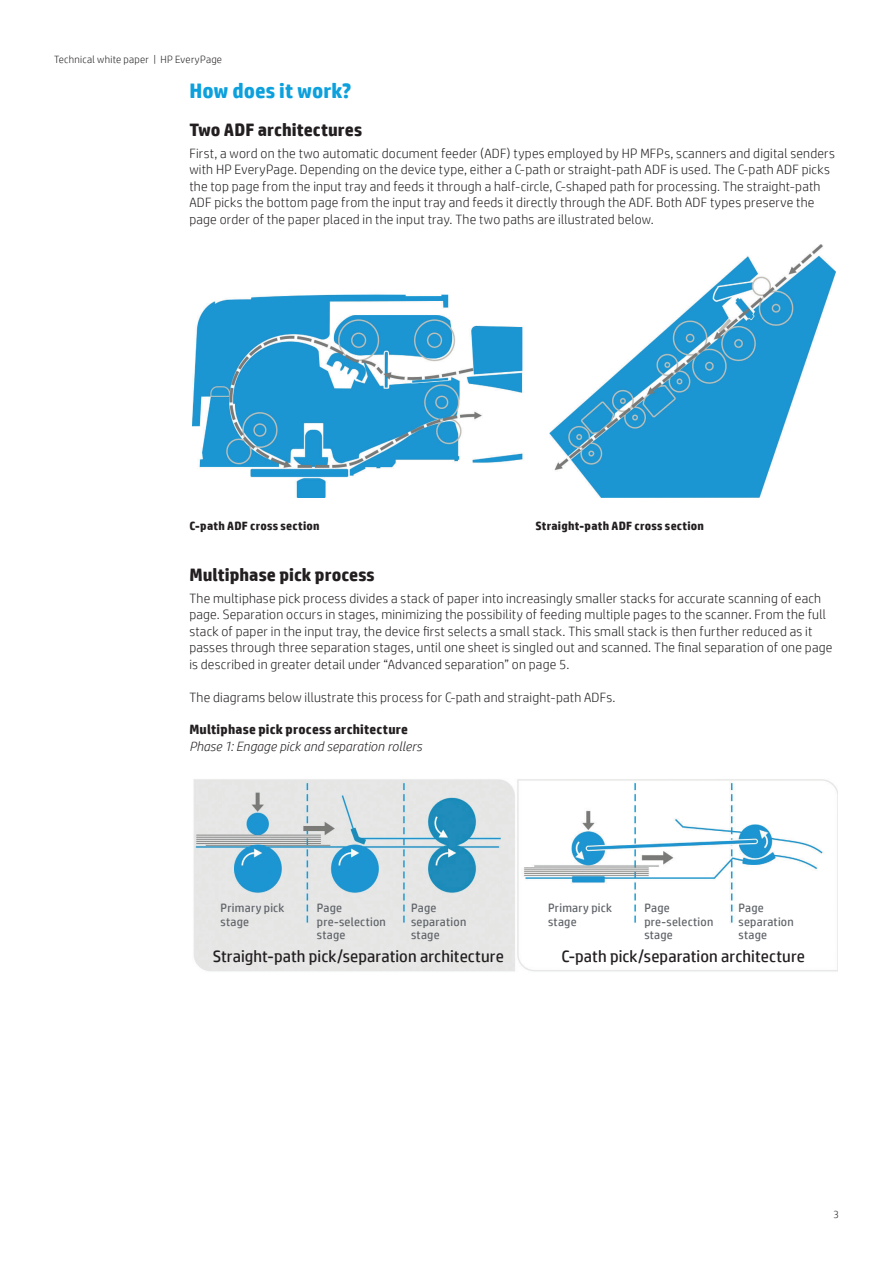
<style>
.page{position:relative;width:893px;height:1263px;background:#fff}
.page>*{position:absolute;margin:0;border:0;box-sizing:border-box;transform-origin:0 0}
.Subhead_14_16_bold_b{font:700 21px "HP Simplified";color:#0ca0dd}
.Subhead_12_14_bold{font:700 18px "HP Simplified";letter-spacing:.005em;color:#231f20}
.Subhead_9_11_bold{font:16.5px "HP Simplified";letter-spacing:.005em;color:#231f20}
.Body{font:300 13.5px/16.5px "HP Simplified";letter-spacing:.015em;color:#231f20}
.Subhead_9_11_italic{font:italic 300 13.5px "HP Simplified";letter-spacing:.01em;color:#231f20}
.Subhead_9_11_bold-2{font:700 13.5px "HP Simplified";letter-spacing:.015em;color:#231f20}
.Sidebar_header{font:12px/13.5px "HP Simplified";letter-spacing:.02em;color:#5f6368}
.Sidebar_header-2{font:700 12px "HP Simplified";letter-spacing:.02em;color:#231f20}
.Title_descriptor_pag{font:300 10.5px "HP Simplified";letter-spacing:.025em;color:#231f20}
</style>
<div class="page">
<img style="left:193px;top:779px;width:644px;height:193px">
<img style="left:193px;top:244px;width:643px;height:253px">
<p class="Title_descriptor_pag" style="left:54px;top:53px;width:170px">Technical white paper | HP EveryPage</p>
<p class="Subhead_14_16_bold_b" style="left:189px;top:79px;width:164px">How does it work?</p>
<p class="Subhead_12_14_bold" style="left:189px;top:119px;width:174px">Two ADF architectures</p>
<p class="Body" style="left:189px;top:144px;width:647px">First, a word on the two automatic document feeder (ADF) types employed by HP MFPs, scanners and digital senders with HP EveryPage. Depending on the device type, either a C-path or straight-path ADF is used. The C-path ADF picks the top page from the input tray and feeds it through a half-circle, C-shaped path for processing. The straight-path ADF picks the bottom page from the input tray and feeds it directly through the ADF. Both ADF types preserve the page order of the paper placed in the input tray. The two paths are illustrated below.</p>
<p class="Sidebar_header-2" style="left:189px;top:519px;width:132px">C-path ADF cross section</p>
<p class="Sidebar_header-2" style="left:535px;top:519px;width:170px">Straight-path ADF cross section</p>
<p class="Subhead_12_14_bold" style="left:189px;top:564px;width:187px">Multiphase pick process</p>
<p class="Body" style="left:189px;top:590px;width:645px">The multiphase pick process divides a stack of paper into increasingly smaller stacks for accurate scanning of each page. Separation occurs in stages, minimizing the possibility of feeding multiple pages to the scanner. From the full stack of paper in the input tray, the device first selects a small stack. This small stack is then further reduced as it passes through three separation stages, until one sheet is singled out and scanned. The final separation of one page is described in greater detail under “Advanced separation” on page 5.</p>
<p class="Body" style="left:189px;top:688px;width:428px">The diagrams below illustrate this process for C-path and straight-path ADFs.</p>
<p class="Subhead_9_11_bold-2" style="left:189px;top:722px;width:220px">Multiphase pick process architecture</p>
<p class="Subhead_9_11_italic" style="left:189px;top:738px;width:234px">Phase 1: Engage pick and separation rollers</p>
<p class="Sidebar_header" style="left:221px;top:901px;width:65px">Primary pick stage</p>
<p class="Sidebar_header" style="left:548px;top:901px;width:65px">Primary pick stage</p>
<p class="Sidebar_header" style="left:411px;top:901px;width:57px">Page separation stage</p>
<p class="Sidebar_header" style="left:738px;top:901px;width:57px">Page separation stage</p>
<p class="Subhead_9_11_bold" style="left:213px;top:947px;width:293px">Straight-path pick/separation architecture</p>
<p class="Sidebar_header" style="left:317px;top:901px;width:71px">Page pre-selection stage</p>
<p class="Sidebar_header" style="left:644px;top:901px;width:71px">Page pre-selection stage</p>
<p class="Subhead_9_11_bold" style="left:562px;top:947px;width:245px">C-path pick/separation architecture</p>
<p class="Title_descriptor_pag" style="left:833px;top:1208px;width:7px">3</p>
</div>
